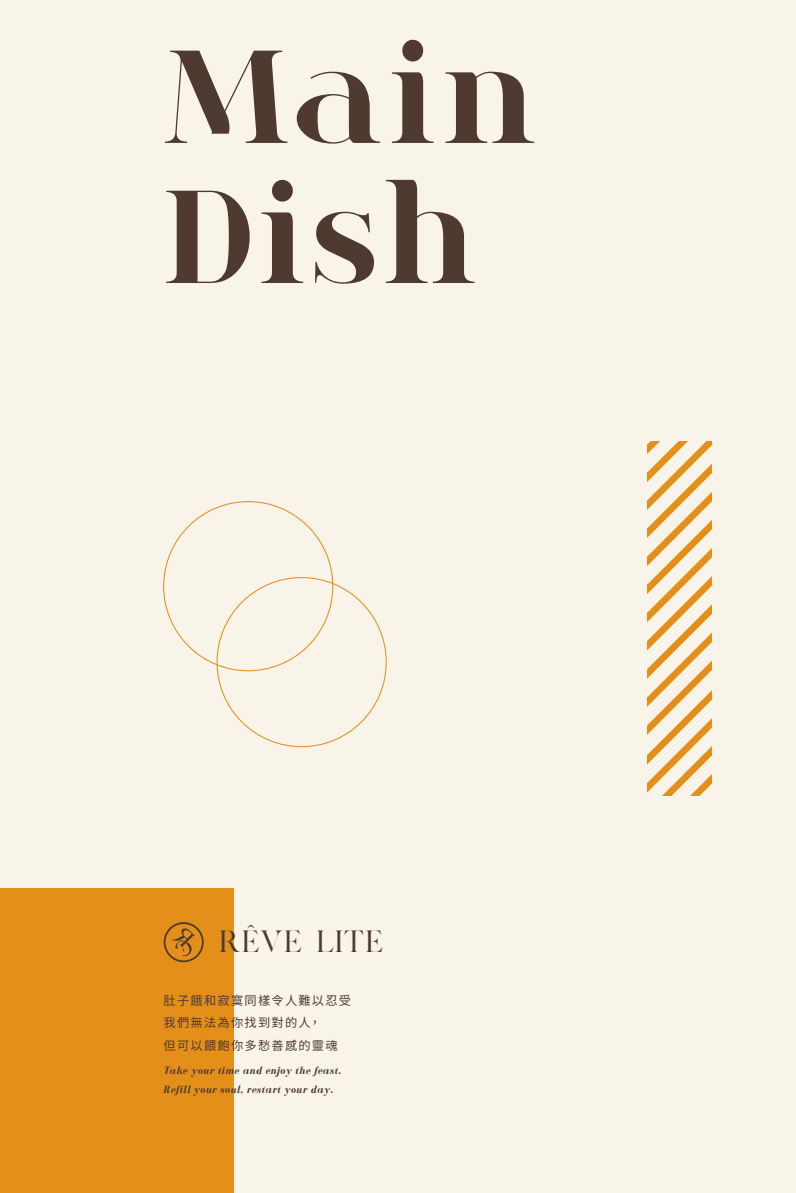
<style>
.page{position:relative;width:796px;height:1193px;background:#fff}
.page>*{position:absolute;margin:0;border:0;box-sizing:border-box;transform-origin:0 0}
.t1{font:700 138.95px/140px "spinwerad";letter-spacing:.05em;color:#4f3a31;scale:.96 1}
.t2{font:30.8px "MADE Canvas";letter-spacing:.01em;color:#4f3a31}
.t3{font:12.25px/22.8px "Noto Sans CJ Ktc";letter-spacing:.1em;color:#4f3a31}
.t4{font:italic 700 11.03px/18.4px "Bodoni FLF";letter-spacing:.05em;color:#4f3a31;scale:.9 1}
</style>
<div class="page">
<div style="left:0;top:0;width:795px;height:1192px;background:#f9f4e9"></div>
<div style="left:0;top:888px;width:234px;height:304px;background:#e48f1a"></div>
<svg style="left:164px;top:922px;width:40px;height:40px"></svg>
<svg style="left:647px;top:441px;width:64px;height:354px"></svg>
<h1 class="t1" style="left:164px;top:21px;width:390px">Main<br>Dish</h1>
<h2 class="t2" style="left:218px;top:924px;width:166px">RÊVE LITE</h2>
<p class="t3" style="left:164px;top:988px;width:189px">肚子餓和寂寞同樣令人難以忍受我們無法為你找到對的人，<br>但可以餵飽你多愁善感的靈魂</p>
<p class="t4" style="left:164px;top:1061px;width:199px">Take your time and enjoy the feast.<br>Refill your soul, restart your day.</p>
</div>
